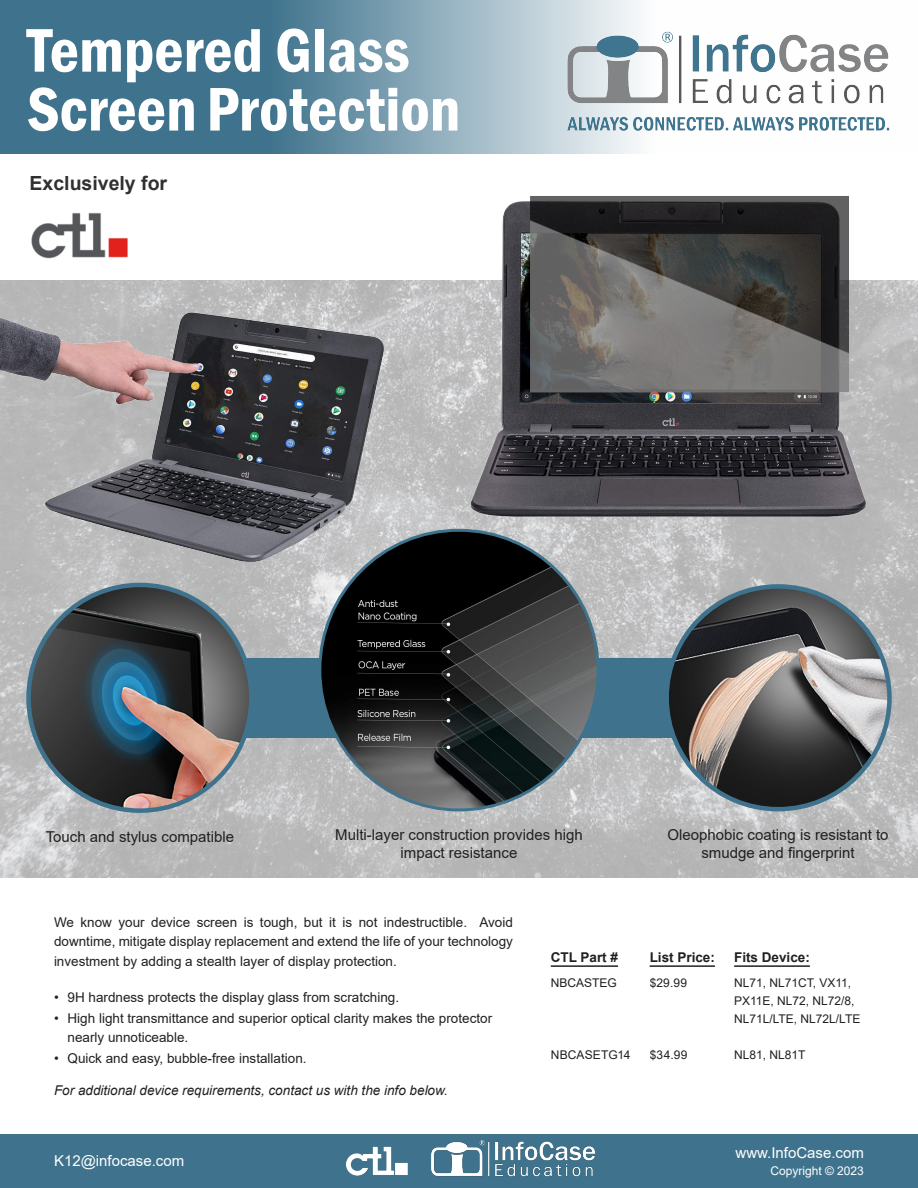
<style>
.page{position:relative;width:918px;height:1188px;background:#fff}
.page>*{position:absolute;margin:0;border:0;box-sizing:border-box;transform-origin:0 0}
.t1{font:600 condensed 63.75px/58.9px "Franklin Gothic";color:#fff}
.t2{font:700 19.5px "Arial";color:#312f30}
.t3{font:15px/18px "Arial";color:#231f20;text-align:center}
.t4{font:15px "Arial";color:#fff}
.t5{font:13.5px/19.5px "Arial";color:#231f20;text-align:justify}
.t6{font:italic 13.5px "Arial";color:#231f20}
.List_Header{font:700 13.5px "Arial";color:#231f20}
.t7{font:12px/18px "Arial";color:#231f20}
.t8{font:12px "Arial";color:#fff}
</style>
<div class="page">
<svg style="left:1px;top:0;width:638px;height:154px;background:#6992a6"></svg>
<img style="left:568px;top:27px;width:322px;height:109px">
<div style="left:0;top:1134px;width:918px;height:54px;background:#3f738d"></div>
<img style="left:432px;top:1140px;width:164px;height:37px">
<img style="left:345px;top:1146px;width:63px;height:30px">
<img style="left:21px;top:212px;width:117px;height:69px">
<img style="left:0;top:281px;width:918px;height:597px">
<div style="left:135px;top:658px;width:654px;height:79px;background:#3f738d"></div>
<img style="left:320px;top:534px;width:278px;height:276px">
<img style="left:667px;top:586px;width:222px;height:223px;border-radius:111px">
<img style="left:29px;top:597px;width:222px;height:214px">
<img style="left:447px;top:196px;width:456px;height:338px">
<img style="left:0;top:296px;width:466px;height:301px">
<hr style="left:551px;top:965px;width:67px;height:2px;background:#231f20">
<hr style="left:734px;top:965px;width:76px;height:2px;background:#231f20">
<hr style="left:650px;top:965px;width:65px;height:2px;background:#231f20">
<p class="t1" style="left:27px;top:20px;width:435px">Tempered Glass<br>Screen Protection</p>
<h2 class="t2" style="left:30px;top:170px;width:139px">Exclusively for</h2>
<p class="t3" style="left:46px;top:827px;width:190px">Touch and stylus compatible</p>
<p class="t3" style="left:335px;top:826px;width:249px">Multi-layer construction provides high impact resistance</p>
<p class="t3" style="left:668px;top:826px;width:222px">Oleophobic coating is resistant to smudge and fingerprint</p>
<p class="t5" style="left:54px;top:912px;width:460px">We know your device screen is tough, but it is not indestructible. Avoid downtime, mitigate display replacement and extend the life of your technology investment by adding a stealth layer of display protection.</p>
<p class="t5" style="left:54px;top:987px;width:347px">• 9H hardness protects the display glass from scratching.</p>
<p class="t5" style="left:68px;top:1008px;width:426px;text-indent:-14px">• High light transmittance and superior optical clarity makes the protector nearly unnoticeable.</p>
<p class="t5" style="left:54px;top:1049px;width:254px">• Quick and easy, bubble-free installation.</p>
<p class="t6" style="left:54px;top:1081px;width:395px">For additional device requirements, contact us with the info below.</p>
<p class="t4" style="left:54px;top:1151px;width:132px">K12@infocase.com</p>
<p class="List_Header" style="left:551px;top:948px;width:69px">CTL Part #</p>
<p class="t7" style="left:551px;top:974px;width:68px">NBCASTEG</p>
<p class="List_Header" style="left:650px;top:948px;width:67px">List Price:</p>
<p class="t7" style="left:650px;top:974px;width:39px">$29.99</p>
<p class="t7" style="left:551px;top:1046px;width:81px">NBCASETG14</p>
<p class="t7" style="left:650px;top:1046px;width:39px">$34.99</p>
<p class="List_Header" style="left:734px;top:948px;width:77px">Fits Device:</p>
<p class="t7" style="left:734px;top:974px;width:128px">NL71, NL71CT, VX11,<br>PX11E, NL72, NL72/8,<br>NL71L/LTE, NL72L/LTE</p>
<p class="t7" style="left:734px;top:1046px;width:73px">NL81, NL81T</p>
<p class="t4" style="left:736px;top:1143px;width:130px">www.InfoCase.com</p>
<p class="t8" style="left:770px;top:1162px;width:95px">Copyright © 2023</p>
</div>
